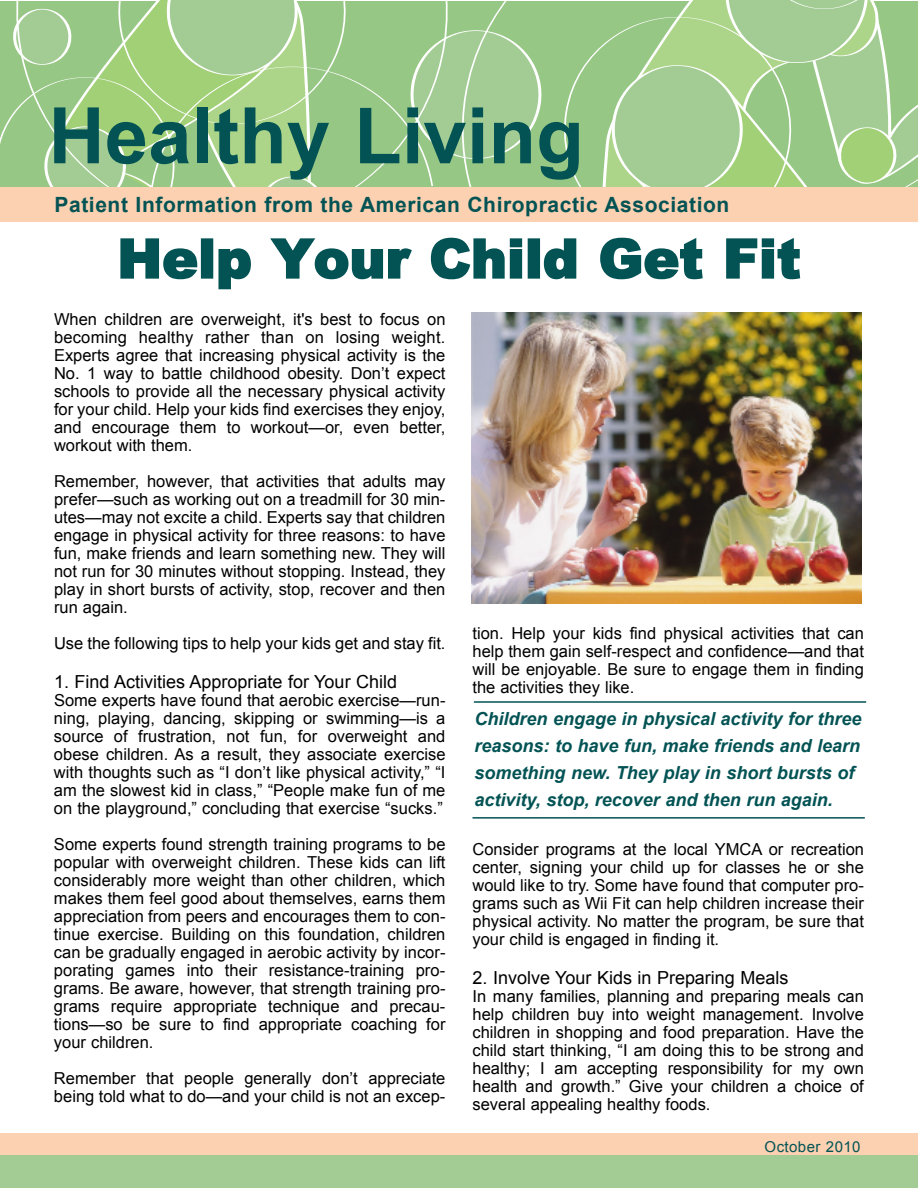
<style>
.page{position:relative;width:918px;height:1188px;background:#fff}
.page>*{position:absolute;margin:0;border:0;box-sizing:border-box;transform-origin:0 0}
.t1{font:700 78px "Arial";color:#035354}
.t2{font:900 54px "Arial";color:#035354}
.t3{font:700 21px "Arial";letter-spacing:.03em;color:#035354}
.t4{font:italic 700 18px/27px "Arial";color:#035354}
.t5{font:18px "Arial";color:#000}
.t6{font:16.5px/18px "Arial";color:#000;text-align:justify}
.t7{font:15px "Arial";letter-spacing:.03em;color:#035354}
</style>
<div class="page">
<div style="left:0;top:1149px;width:918px;height:39px;background:#a2cc94"></div>
<div style="left:0;top:1133px;width:918px;height:21px;background:#fbd1b1"></div>
<div style="left:0;top:187px;width:917px;height:35px;background:#fbd1b1"></div>
<svg style="left:561px;top:1px;width:356px;height:186px;background:#a4ce91"></svg>
<svg style="left:0;top:1px;width:545px;height:186px;background:#a2cd8e"></svg>
<img style="left:471px;top:313px;width:390px;height:290px">
<hr style="left:474px;top:701px;width:392px;height:2px;background:#035354">
<hr style="left:472px;top:817px;width:393px;height:2px;background:#035354">
<h1 class="t1" style="left:48px;top:93px;width:537px">Healthy Living</h1>
<p class="t3" style="left:54px;top:193px;width:676px">Patient Information from the American Chiropractic Association</p>
<h2 class="t2" style="left:117px;top:218px;width:685px">Help Your Child Get Fit</h2>
<p class="t6" style="left:54px;top:311px;width:393px">When children are overweight, it's best to focus on becoming healthy rather than on losing weight.<br>Experts agree that increasing physical activity is the No. 1 way to battle childhood obesity. Don’t expect schools to provide all the necessary physical activity for your child. Help your kids find exercises they enjoy, and encourage them to workout—or, even better, workout with them.</p>
<p class="t6" style="left:54px;top:473px;width:393px">Remember, however, that activities that adults may prefer—such as working out on a treadmill for 30 min&shy;utes—may not excite a child. Experts say that children engage in physical activity for three reasons: to have fun, make friends and learn something new. They will not run for 30 minutes without stopping. Instead, they play in short bursts of activity, stop, recover and then run again.</p>
<p class="t6" style="left:54px;top:635px;width:393px">Use the following tips to help your kids get and stay fit.</p>
<p class="t5" style="left:54px;top:672px;width:345px">1. Find Activities Appropriate for Your Child</p>
<p class="t6" style="left:54px;top:692px;width:393px">Some experts have found that aerobic exercise—run&shy;ning, playing, dancing, skipping or swimming—is a source of frustration, not fun, for overweight and obese children. As a result, they associate exercise with thoughts such as “I don’t like physical activity,” “I am the slowest kid in class,” “People make fun of me on the playground,” concluding that exercise “sucks.”</p>
<p class="t6" style="left:54px;top:836px;width:393px">Some experts found strength training programs to be popular with overweight children. These kids can lift considerably more weight than other children, which makes them feel good about themselves, earns them appreciation from peers and encourages them to con&shy;tinue exercise. Building on this foundation, children can be gradually engaged in aerobic activity by incor&shy;porating games into their resistance-training pro&shy;grams. Be aware, however, that strength training pro&shy;grams require appropriate technique and precau&shy;tions—so be sure to find appropriate coaching for your children.</p>
<p class="t6" style="left:54px;top:1070px;width:393px">Remember that people generally don’t appreciate being told what to do—and your child is not an excep-</p>
<p class="t6" style="left:472px;top:624px;width:393px">tion. Help your kids find physical activities that can help them gain self-respect and confidence—and that will be enjoyable. Be sure to engage them in finding the activities they like.</p>
<p class="t4" style="left:474px;top:705px;width:389px">Children engage in physical activity for three reasons: to have fun, make friends and learn something new. They play in short bursts of activity, stop, recover and then run again.</p>
<p class="t6" style="left:472px;top:840px;width:393px">Consider programs at the local YMCA or recreation center, signing your child up for classes he or she would like to try. Some have found that computer pro&shy;grams such as Wii Fit can help children increase their physical activity. No matter the program, be sure that your child is engaged in finding it.</p>
<p class="t5" style="left:472px;top:967px;width:317px">2. Involve Your Kids in Preparing Meals</p>
<p class="t6" style="left:472px;top:987px;width:393px">In many families, planning and preparing meals can help children buy into weight management. Involve children in shopping and food preparation. Have the child start thinking, “I am doing this to be strong and healthy; I am accepting responsibility for my own health and growth.” Give your children a choice of several appealing healthy foods.</p>
<p class="t7" style="left:765px;top:1138px;width:97px">October 2010</p>
</div>
